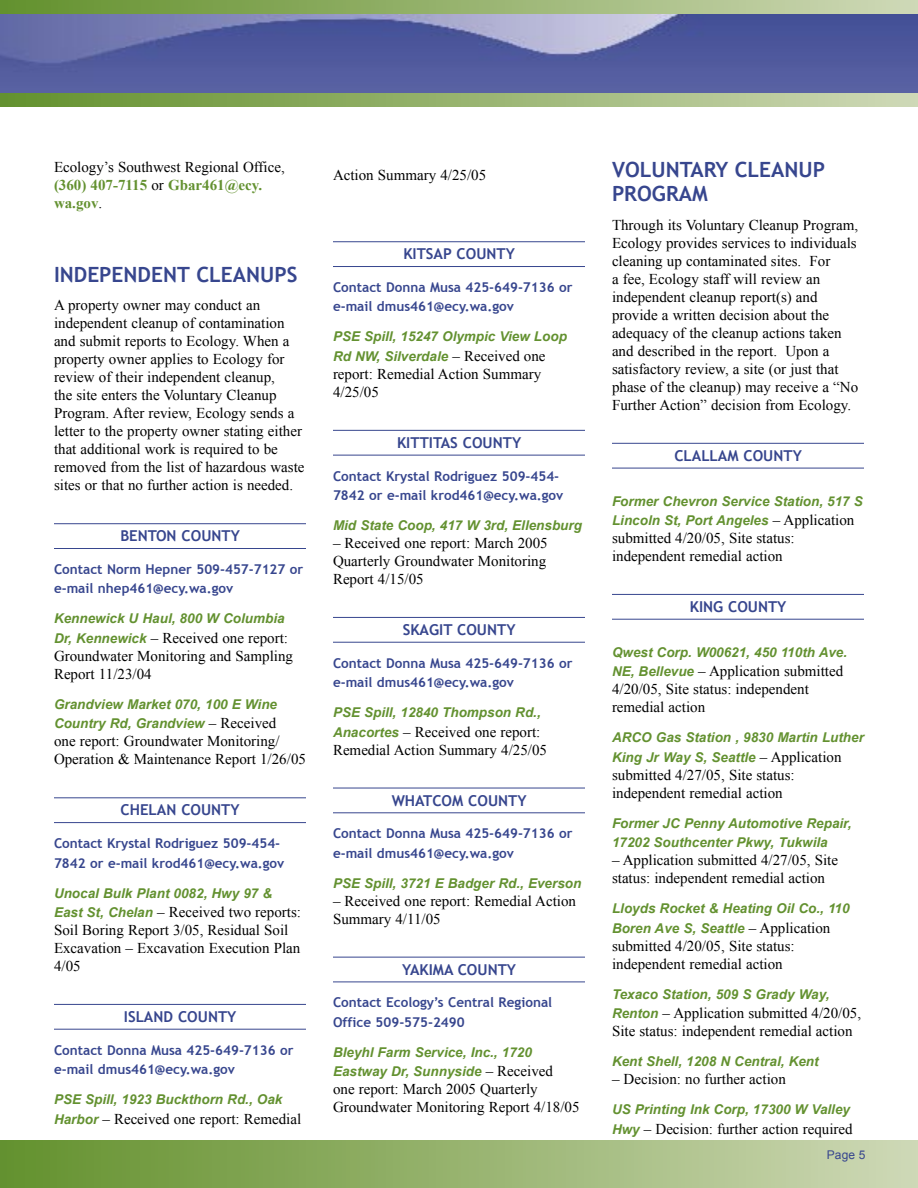
<style>
.page{position:relative;width:918px;height:1188px;background:#fff}
.page>*{position:absolute;margin:0;border:0;box-sizing:border-box;transform-origin:0 0}
.HEADERS{font:700 21px/24px "Trebuchet MS";color:#37468e}
.BODY_COPY{font:15px/18px "Times New Roman";color:#000}
.County_Subhead{font:700 15px "Trebuchet MS";color:#37468e}
.BODY_COPY-2{font:italic 700 13.5px/19.5px "Arial";color:#639130}
.County_Name_Add_BLUE{font:700 13.5px/19.5px "Trebuchet MS";color:#37468e}
.PUB___Pg__s{font:12px "Arial";color:#37468e}
.s1{font-weight:700;color:#639130}
.s2{font-family:"Arial";font-weight:700;font-style:italic;font-size:13.5px;color:#639130}
.s3{font-family:"Times New Roman";font-weight:400;font-style:normal;font-size:15px;color:#000}
</style>
<div class="page">
<hr style="left:54px;top:523px;width:252px;height:1px;background:#37468e">
<hr style="left:54px;top:548px;width:252px;height:1px;background:#37468e">
<hr style="left:54px;top:797px;width:252px;height:1px;background:#37468e">
<hr style="left:54px;top:822px;width:252px;height:1px;background:#37468e">
<hr style="left:54px;top:1004px;width:252px;height:1px;background:#37468e">
<hr style="left:54px;top:1029px;width:252px;height:1px;background:#37468e">
<hr style="left:333px;top:241px;width:252px;height:1px;background:#37468e">
<hr style="left:333px;top:266px;width:252px;height:1px;background:#37468e">
<hr style="left:333px;top:430px;width:252px;height:1px;background:#37468e">
<hr style="left:333px;top:455px;width:252px;height:1px;background:#37468e">
<hr style="left:333px;top:617px;width:252px;height:1px;background:#37468e">
<hr style="left:333px;top:642px;width:252px;height:1px;background:#37468e">
<hr style="left:333px;top:788px;width:252px;height:1px;background:#37468e">
<hr style="left:333px;top:812px;width:252px;height:1px;background:#37468e">
<hr style="left:333px;top:957px;width:252px;height:1px;background:#37468e">
<hr style="left:333px;top:982px;width:252px;height:1px;background:#37468e">
<hr style="left:612px;top:443px;width:252px;height:1px;background:#37468e">
<hr style="left:612px;top:468px;width:252px;height:1px;background:#37468e">
<hr style="left:612px;top:594px;width:252px;height:1px;background:#37468e">
<hr style="left:612px;top:619px;width:252px;height:1px;background:#37468e">
<div style="left:0;top:1141px;width:918px;height:47px;background:linear-gradient(to right,#62902c,#cdd8b5)"></div>
<img style="left:0;top:14px;width:918px;height:79px">
<svg style="left:0;top:0;width:918px;height:14px;background:#97b370"></svg>
<svg style="left:0;top:93px;width:918px;height:13px;background:#97b370"></svg>
<p class="BODY_COPY" style="left:54px;top:158px;width:232px">Ecology’s Southwest Regional Office, <span class="s1">(360) 407-7115</span> or <span class="s1">Gbar461@ecy. wa.gov</span>.</p>
<p class="HEADERS" style="left:54px;top:262px;width:245px">INDEPENDENT CLEANUPS</p>
<p class="BODY_COPY" style="left:54px;top:296px;width:252px">A property owner may conduct an independent cleanup of contamination and submit reports to Ecology. When a property owner applies to Ecology for review of their independent cleanup,<br>the site enters the Voluntary Cleanup Program. After review, Ecology sends a letter to the property owner stating either that additional work is required to be removed from the list of hazardous waste sites or that no further action is needed.</p>
<p class="County_Subhead" style="left:120px;top:527px;width:121px">BENTON COUNTY</p>
<p class="County_Name_Add_BLUE" style="left:54px;top:559px;width:251px">Contact Norm Hepner 509-457-7127 or e-mail nhep461@ecy.wa.gov</p>
<p class="BODY_COPY-2" style="left:54px;top:610px;width:232px">Kennewick U Haul, 800 W Columbia</p>
<p class="BODY_COPY" style="left:54px;top:629px;width:241px"><span class="s2">Dr, Kennewick</span> – Received one report:<br>Groundwater Monitoring and Sampling<br>Report 11/23/04</p>
<p class="BODY_COPY-2" style="left:54px;top:695px;width:225px">Grandview Market 070, 100 E Wine<br>Country Rd, Grandview <span class="s3">– Received</span></p>
<p class="BODY_COPY" style="left:54px;top:732px;width:254px">one report: Groundwater Monitoring/<br>Operation &amp; Maintenance Report 1/26/05</p>
<p class="County_Subhead" style="left:121px;top:801px;width:121px">CHELAN COUNTY</p>
<p class="County_Name_Add_BLUE" style="left:54px;top:834px;width:232px">Contact Krystal Rodriguez 509-454-<br>7842 or e-mail krod461@ecy.wa.gov</p>
<p class="BODY_COPY-2" style="left:54px;top:884px;width:220px">Unocal Bulk Plant 0082, Hwy 97 &amp;</p>
<p class="BODY_COPY" style="left:54px;top:903px;width:249px"><span class="s2">East St, Chelan</span> – Received two reports:<br>Soil Boring Report 3/05, Residual Soil<br>Excavation – Excavation Execution Plan<br>4/05</p>
<p class="County_Subhead" style="left:124px;top:1007px;width:114px">ISLAND COUNTY</p>
<p class="County_Name_Add_BLUE" style="left:54px;top:1040px;width:241px">Contact Donna Musa 425-649-7136 or e-mail dmus461@ecy.wa.gov</p>
<p class="BODY_COPY-2" style="left:54px;top:1090px;width:230px">PSE Spill, 1923 Buckthorn Rd., Oak</p>
<p class="BODY_COPY" style="left:54px;top:1109px;width:249px"><span class="s2">Harbor</span> – Received one report: Remedial</p>
<p class="BODY_COPY" style="left:333px;top:166px;width:155px">Action Summary 4/25/05</p>
<p class="County_Subhead" style="left:403px;top:245px;width:113px">KITSAP COUNTY</p>
<p class="County_Name_Add_BLUE" style="left:333px;top:277px;width:241px">Contact Donna Musa 425-649-7136 or e-mail dmus461@ecy.wa.gov</p>
<p class="BODY_COPY-2" style="left:333px;top:328px;width:235px">PSE Spill, 15247 Olympic View Loop<br>Rd NW, Silverdale <span class="s3">– Received one</span></p>
<p class="BODY_COPY" style="left:333px;top:365px;width:210px">report: Remedial Action Summary<br>4/25/05</p>
<p class="County_Subhead" style="left:397px;top:433px;width:126px">KITTITAS COUNTY</p>
<p class="County_Name_Add_BLUE" style="left:333px;top:466px;width:232px">Contact Krystal Rodriguez 509-454-<br>7842 or e-mail krod461@ecy.wa.gov</p>
<p class="BODY_COPY-2" style="left:333px;top:516px;width:251px">Mid State Coop, 417 W 3rd, Ellensburg</p>
<p class="BODY_COPY" style="left:333px;top:534px;width:216px;text-align:justify">– Received one report: March 2005<br>Quarterly Groundwater Monitoring Report 4/15/05</p>
<p class="County_Subhead" style="left:403px;top:620px;width:114px">SKAGIT COUNTY</p>
<p class="County_Name_Add_BLUE" style="left:333px;top:653px;width:241px">Contact Donna Musa 425-649-7136 or e-mail dmus461@ecy.wa.gov</p>
<p class="BODY_COPY-2" style="left:333px;top:703px;width:209px">PSE Spill, 12840 Thompson Rd.,</p>
<p class="BODY_COPY" style="left:333px;top:722px;width:216px"><span class="s2">Anacortes</span> – Received one report:<br>Remedial Action Summary 4/25/05</p>
<p class="County_Subhead" style="left:392px;top:791px;width:136px">WHATCOM COUNTY</p>
<p class="County_Name_Add_BLUE" style="left:333px;top:824px;width:241px">Contact Donna Musa 425-649-7136 or e-mail dmus461@ecy.wa.gov</p>
<p class="BODY_COPY-2" style="left:333px;top:874px;width:250px">PSE Spill, 3721 E Badger Rd., Everson</p>
<p class="BODY_COPY" style="left:333px;top:892px;width:245px">– Received one report: Remedial Action<br>Summary 4/11/05</p>
<p class="County_Subhead" style="left:402px;top:960px;width:115px">YAKIMA COUNTY</p>
<p class="County_Name_Add_BLUE" style="left:333px;top:993px;width:221px">Contact Ecology’s Central Regional<br>Office 509-575-2490</p>
<p class="BODY_COPY-2" style="left:333px;top:1043px;width:222px">Bleyhl Farm Service, Inc., 1720<br>Eastway Dr, Sunnyside <span class="s3">– Received</span></p>
<p class="BODY_COPY" style="left:333px;top:1080px;width:248px">one report: March 2005 Quarterly<br>Groundwater Monitoring Report 4/18/05</p>
<p class="HEADERS" style="left:612px;top:158px;width:215px">VOLUNTARY CLEANUP<br>PROGRAM</p>
<p class="BODY_COPY" style="left:612px;top:216px;width:248px">Through its Voluntary Cleanup Program, Ecology provides services to individuals cleaning up contaminated sites. For<br>a fee, Ecology staff will review an independent cleanup report(s) and provide a written decision about the adequacy of the cleanup actions taken and described in the report. Upon a satisfactory review, a site (or just that phase of the cleanup) may receive a “No Further Action” decision from Ecology.</p>
<p class="County_Subhead" style="left:674px;top:446px;width:129px">CLALLAM COUNTY</p>
<p class="BODY_COPY-2" style="left:612px;top:492px;width:252px">Former Chevron Service Station, 517 S<br>Lincoln St, Port Angeles <span class="s3">– Application</span></p>
<p class="BODY_COPY" style="left:612px;top:529px;width:184px">submitted 4/20/05, Site status: independent remedial action</p>
<p class="County_Subhead" style="left:690px;top:597px;width:98px">KING COUNTY</p>
<p class="BODY_COPY-2" style="left:612px;top:643px;width:237px">Qwest Corp. W00621, 450 110th Ave.</p>
<p class="BODY_COPY" style="left:612px;top:662px;width:233px"><span class="s2">NE, Bellevue</span> – Application submitted<br>4/20/05, Site status: independent remedial action</p>
<p class="BODY_COPY-2" style="left:612px;top:728px;width:254px">ARCO Gas Station , 9830 Martin Luther<br>King Jr Way S, Seattle <span class="s3">– Application</span></p>
<p class="BODY_COPY" style="left:612px;top:765px;width:184px">submitted 4/27/05, Site status: independent remedial action</p>
<p class="BODY_COPY-2" style="left:612px;top:814px;width:241px">Former JC Penny Automotive Repair,<br>17202 Southcenter Pkwy, Tukwila</p>
<p class="BODY_COPY" style="left:612px;top:851px;width:228px">– Application submitted 4/27/05, Site status: independent remedial action</p>
<p class="BODY_COPY-2" style="left:612px;top:899px;width:239px">Lloyds Rocket &amp; Heating Oil Co., 110<br>Boren Ave S, Seattle <span class="s3">– Application</span></p>
<p class="BODY_COPY" style="left:612px;top:936px;width:184px">submitted 4/20/05, Site status: independent remedial action</p>
<p class="BODY_COPY-2" style="left:612px;top:985px;width:219px">Texaco Station, 509 S Grady Way,</p>
<p class="BODY_COPY" style="left:612px;top:1004px;width:251px"><span class="s2">Renton</span> – Application submitted 4/20/05,<br>Site status: independent remedial action</p>
<p class="BODY_COPY-2" style="left:612px;top:1052px;width:208px">Kent Shell, 1208 N Central, Kent</p>
<p class="BODY_COPY" style="left:612px;top:1070px;width:175px">– Decision: no further action</p>
<p class="BODY_COPY-2" style="left:612px;top:1100px;width:240px">US Printing Ink Corp, 17300 W Valley</p>
<p class="BODY_COPY" style="left:612px;top:1119px;width:242px"><span class="s2">Hwy</span> – Decision: further action required</p>
<p class="PUB___Pg__s" style="left:827px;top:1147px;width:40px">Page 5</p>
</div>
